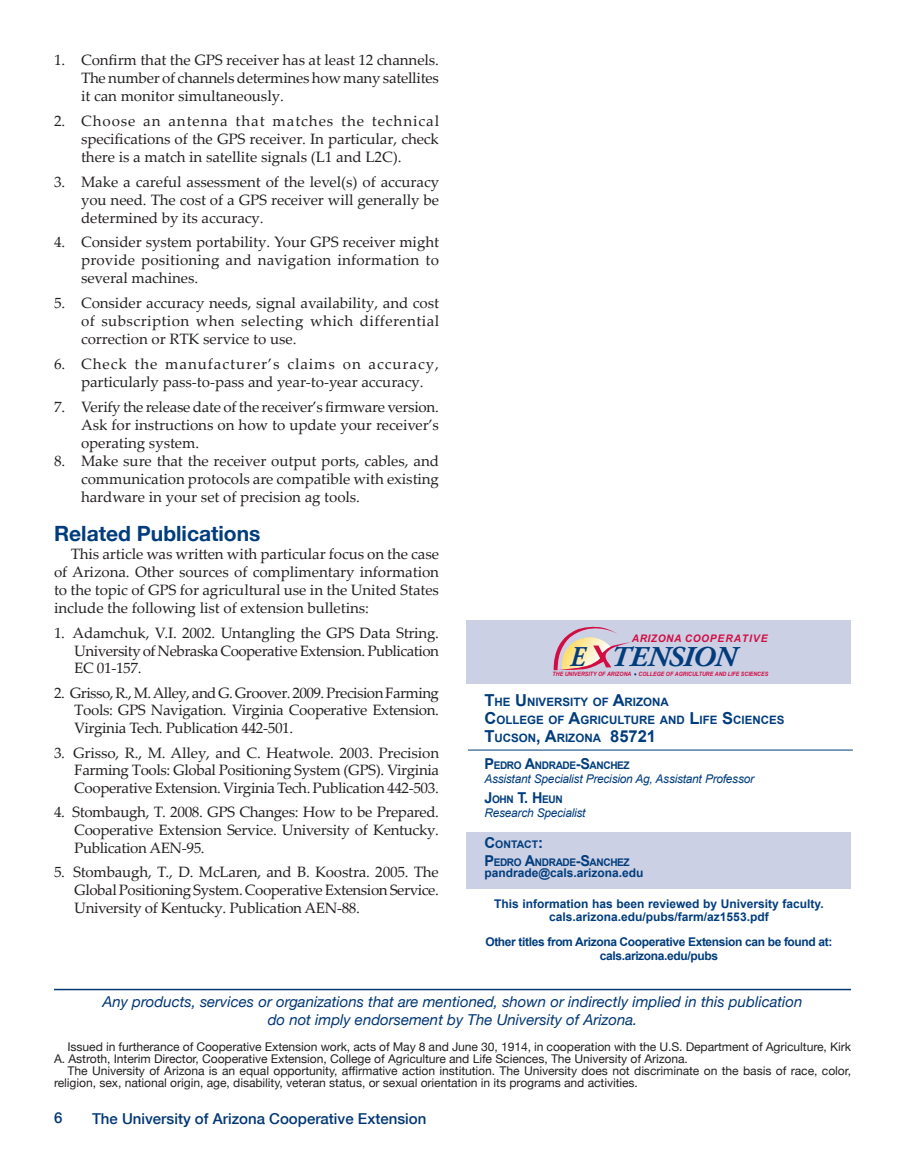
<style>
.page{position:relative;width:905px;height:1175px;background:#fff}
.page>*{position:absolute;margin:0;border:0;box-sizing:border-box;transform-origin:0 0}
.t1{font:italic 700 28.65px "Adobe Garamond Pro";letter-spacing:-.04em;color:#013d7d;scale:1.05 1}
.t2{font:italic 700 28.65px "Adobe Garamond Pro";letter-spacing:-.04em;color:#013d7d;scale:.87 1}
.t3{font:700 21px "Helvetica Neue";color:#013d7d}
.t4{font:15px/18px "Palatino Linotype";color:#231f20;text-align:justify}
.Subhead_1{font:italic 15px "Helvetica Neue";color:#013775}
.t5{font:500 15px "Helvetica Neue";color:#013775}
.t6{font:700 15px "Arial";color:#013d7d}
.t7{font:12px/12px "Helvetica Neue";color:#231f20}
.t8{font:700 12px "Arial";color:#013d7d}
.t9{font:700 12px "Arial";letter-spacing:-.03em;color:#013d7d}
.t10{font:italic 12px "Arial";letter-spacing:-.02em;color:#013d7d}
.t11{font:700 11.55px "Arial";color:#013d7d}
.t12{font:700 10.5px "Arial";letter-spacing:-.035em;color:#013d7d;scale:.96 1}
.t13{font:italic 700 10.5px "Arial";letter-spacing:.05em;color:#d20d44}
.t14{font:700 10.5px "Arial";letter-spacing:-.035em;color:#013d7d}
.t15{font:italic 700 6px "Arial";color:#d20d44;scale:.89 1}
.s1{font-size:16.5px}
.s2{font-size:15px}
</style>
<div class="page">
<hr style="left:54px;top:988px;width:796px;height:2px;background:#013775">
<div style="left:466px;top:832px;width:385px;height:56px;background:#cbd0e4"></div>
<div style="left:466px;top:620px;width:385px;height:63px;background:#cbd0e4"></div>
<hr style="left:468px;top:749px;width:384px;height:1px;background:#013d7d">
<svg style="left:553px;top:627px;width:83px;height:48px"></svg>
<p class="t4" style="left:81px;top:50px;width:360px;text-indent:-27px">1. Confirm that the GPS receiver has at least 12 channels.<br>The number of channels determines how many satellites it can monitor simultaneously.</p>
<p class="t4" style="left:81px;top:111px;width:360px;text-indent:-27px">2. Choose an antenna that matches the technical specifications of the GPS receiver. In particular, check there is a match in satellite signals (L1 and L2C).</p>
<p class="t4" style="left:81px;top:172px;width:360px;text-indent:-27px">3. Make a careful assessment of the level(s) of accuracy you need. The cost of a GPS receiver will generally be determined by its accuracy.</p>
<p class="t4" style="left:81px;top:233px;width:360px;text-indent:-27px">4. Consider system portability. Your GPS receiver might provide positioning and navigation information to several machines.</p>
<p class="t4" style="left:81px;top:293px;width:360px;text-indent:-27px">5. Consider accuracy needs, signal availability, and cost of subscription when selecting which differential correction or RTK service to use.</p>
<p class="t4" style="left:81px;top:354px;width:359px;text-indent:-27px">6. Check the manufacturer’s claims on accuracy, particularly pass-to-pass and year-to-year accuracy.</p>
<p class="t4" style="left:81px;top:397px;width:360px;text-indent:-27px">7. Verify the release date of the receiver’s firmware version.<br>Ask for instructions on how to update your receiver’s operating system.</p>
<p class="t4" style="left:81px;top:451px;width:360px;text-indent:-27px">8. Make sure that the receiver output ports, cables, and communication protocols are compatible with existing hardware in your set of precision ag tools.</p>
<p class="t3" style="left:54px;top:521px;width:208px">Related Publications</p>
<p class="t4" style="left:54px;top:544px;width:387px;text-indent:17px">This article was written with particular focus on the case of Arizona. Other sources of complimentary information to the topic of GPS for agricultural use in the United States include the following list of extension bulletins:</p>
<p class="t4" style="left:74px;top:623px;width:366px;text-indent:-20px">1. Adamchuk, V.I. 2002. Untangling the GPS Data String.<br>University of Nebraska Cooperative Extension. Publication EC 01-157.</p>
<p class="t4" style="left:74px;top:683px;width:366px;text-indent:-20px">2. Grisso, R., M. Alley, and G. Groover. 2009. Precision Farming Tools: GPS Navigation. Virginia Cooperative Extension.<br>Virginia Tech. Publication 442-501.</p>
<p class="t4" style="left:74px;top:743px;width:366px;text-indent:-20px">3. Grisso, R., M. Alley, and C. Heatwole. 2003. Precision Farming Tools: Global Positioning System (GPS). Virginia Cooperative Extension. Virginia Tech. Publication 442-503.</p>
<p class="t4" style="left:74px;top:803px;width:366px;text-indent:-20px">4. Stombaugh, T. 2008. GPS Changes: How to be Prepared.<br>Cooperative Extension Service. University of Kentucky.<br>Publication AEN-95.</p>
<p class="t4" style="left:74px;top:862px;width:366px;text-indent:-20px">5. Stombaugh, T., D. McLaren, and B. Koostra. 2005. The Global Positioning System. Cooperative Extension Service.<br>University of Kentucky. Publication AEN-88.</p>
<p class="t13" style="left:631px;top:632px;width:137px">ARIZONA COOPERATIVE</p>
<p class="t15" style="left:552px;top:671px;width:244px">THE UNIVERSITY OF ARIZONA COLLEGE OF AGRICULTURE AND LIFE SCIENCES</p>
<p class="t2" style="left:570px;top:640px;width:19px">E</p>
<p class="t1" style="left:610px;top:640px;width:121px">TENSION</p>
<p class="t11" style="left:484px;top:694px;width:186px"><span class="s1">T</span>HE <span class="s1">U</span>NIVERSITY OF <span class="s1">A</span>RIZONA</p>
<p class="t11" style="left:484px;top:712px;width:301px"><span class="s1">C</span>OLLEGE OF <span class="s1">A</span>GRICU LTU RE AND <span class="s1">L</span>IFE <span class="s1">S</span>CIENCES</p>
<p class="t11" style="left:484px;top:730px;width:173px"><span class="s1">T</span>UCSON<span class="s1">, A</span>RIZONA <span class="s1">85721</span></p>
<p class="t12" style="left:484px;top:758px;width:153px"><span class="s2">P</span>EDRO <span class="s2">A</span>NDRADE<span class="s2">-S</span>ANCHEZ</p>
<p class="t10" style="left:484px;top:770px;width:271px">Assistant Specialist Precision Ag, Assistant Professor</p>
<p class="t12" style="left:484px;top:792px;width:83px"><span class="s2">J</span>OHN <span class="s2">T. H</span> EUN</p>
<p class="t10" style="left:484px;top:804px;width:103px">Research Specialist</p>
<p class="t14" style="left:484px;top:837px;width:35px"><span class="s2">C</span>ONTACT</p>
<p class="t6" style="left:538px;top:832px;width:6px">:</p>
<p class="t12" style="left:484px;top:855px;width:153px"><span class="s2">P</span>EDRO <span class="s2">A</span>NDRADE<span class="s2">-S</span>ANCHEZ</p>
<p class="t8" style="left:484px;top:864px;width:161px">pandrade@cals.arizona.edu</p>
<p class="t8" style="left:494px;top:895px;width:331px">This information has been reviewed by University faculty.</p>
<p class="t8" style="left:549px;top:908px;width:221px">cals.arizona.edu/pubs/farm/az1553.pdf</p>
<p class="t9" style="left:485px;top:933px;width:348px">Other titles from Arizona Cooperative Extension can be found at:</p>
<p class="t9" style="left:599px;top:947px;width:120px">cals.arizona.edu/pubs</p>
<p class="Subhead_1" style="left:102px;top:992px;width:701px">Any products, services or organizations that are mentioned, shown or indirectly implied in this publication</p>
<p class="Subhead_1" style="left:268px;top:1010px;width:371px">do not imply endorsement by The University of Arizona.</p>
<p class="t7" style="left:54px;top:1040px;width:798px;text-indent:14px">Issued in furtherance of Cooperative Extension work, acts of May 8 and June 30, 1914, in cooperation with the U.S. Department of Agriculture, Kirk<br>A. Astroth, Interim Director, Cooperative Extension, College of Agriculture and Life Sciences, The University of Arizona.</p>
<p class="t7" style="left:54px;top:1064px;width:798px;text-indent:14px">The University of Arizona is an equal opportunity, affirmative action institution. The University does not discriminate on the basis of race, color, religion, sex, national origin, age, disability, veteran status, or sexual orientation in its programs and activities.</p>
<p class="t5" style="left:54px;top:1108px;width:10px">6</p>
<p class="t5" style="left:92px;top:1109px;width:336px">The University of Arizona Cooperative Extension</p>
</div>
